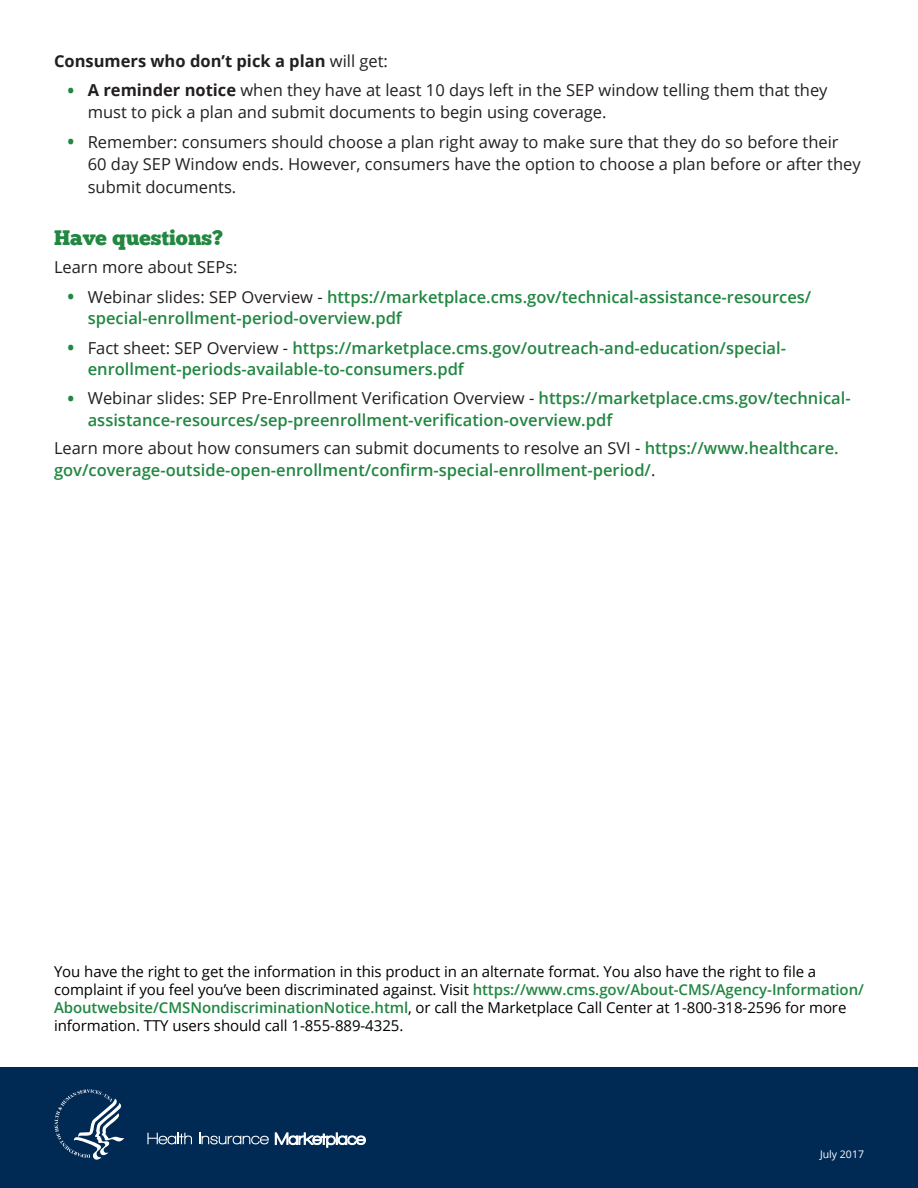
<style>
.page{position:relative;width:918px;height:1188px;background:#fff}
.page>*{position:absolute;margin:0;border:0;box-sizing:border-box;transform-origin:0 0}
.t1{font:21px "Chunk Five";color:#218741}
.text_no_indent{font:600 16.5px/21.6px "Open Sans";color:#218741}
.text_no_indent-2{font:16.5px/22.5px "Open Sans";color:#231f20}
.text_no_indent-3{font:700 16.5px "Open Sans";color:#231f20}
.text_no_indent-4{font:15px/18px "Open Sans";letter-spacing:-.005em;color:#000}
.Product_Number_white{font:10.5px "Open Sans";color:#fff}
.s1{font-weight:400}
.s2{font-weight:700;font-size:18px;color:#218741}
.s3{font-weight:700}
.s4{font-weight:700;font-size:18px}
.s5{font-weight:400;color:#231f20}
.s6{font-weight:600;color:#218741}
</style>
<div class="page">
<div style="left:0;top:1067px;width:918px;height:121px;background:#002953"></div>
<svg style="left:55px;top:1089px;width:69px;height:71px"></svg>
<svg style="left:147px;top:1133px;width:45px;height:11px"></svg>
<svg style="left:199px;top:1133px;width:70px;height:11px"></svg>
<svg style="left:275px;top:1133px;width:91px;height:14px"></svg>
<p class="text_no_indent-3" style="left:54px;top:49px;width:336px">Consumers who don’t pick a plan <span class="s1">will get:</span></p>
<p class="text_no_indent-2" style="left:88px;top:78px;width:741px;text-indent:-20px"><span class="s2">•</span> <span class="s3">A reminder notice</span> when they have at least 10 days left in the SEP window telling them that they must to pick a plan and submit documents to begin using coverage.</p>
<p class="text_no_indent-2" style="left:88px;top:130px;width:775px;text-indent:-20px"><span class="s2">•</span> Remember: consumers should choose a plan right away to make sure that they do so before their<br>60 day SEP Window ends. However, consumers have the option to choose a plan before or after they submit documents.</p>
<h2 class="t1" style="left:54px;top:225px;width:171px">Have questions?</h2>
<p class="text_no_indent-2" style="left:54px;top:256px;width:185px">Learn more about SEPs:</p>
<p class="text_no_indent" style="left:88px;top:286px;width:725px;text-indent:-20px"><span class="s4">•</span> <span class="s5">Webinar slides: SEP Overview -</span> https://marketplace.cms.gov/technical-assistance-resources/ special-enrollment-period-overview.pdf</p>
<p class="text_no_indent" style="left:88px;top:336px;width:700px;text-indent:-20px"><span class="s4">•</span> <span class="s5">Fact sheet: SEP Overview -</span> https://marketplace.cms.gov/outreach-and-education/special&shy;enrollment-periods-available-to-consumers.pdf</p>
<p class="text_no_indent" style="left:88px;top:387px;width:764px;text-indent:-20px"><span class="s4">•</span> <span class="s5">Webinar slides: SEP Pre-Enrollment Verification Overview -</span> https://marketplace.cms.gov/technical&shy;assistance-resources/sep-preenrollment-verification-overview.pdf</p>
<p class="text_no_indent" style="left:54px;top:437px;width:786px"><span class="s5">Learn more about how consumers can submit documents to resolve an SVI -</span> https://www.healthcare. gov/coverage-outside-open-enrollment/confirm-special-enrollment-period/<span class="s5">.</span></p>
<p class="text_no_indent-4" style="left:54px;top:962px;width:812px">You have the right to get the information in this product in an alternate format. You also have the right to file a complaint if you feel you’ve been discriminated against. Visit <span class="s6">https://www.cms.gov/About-CMS/Agency-Information/ Aboutwebsite/CMSNondiscriminationNotice.html</span>, or call the Marketplace Call Center at 1-800-318-2596 for more information. TTY users should call 1-855-889-4325.</p>
<p class="Product_Number_white" style="left:820px;top:1147px;width:45px">July 2017</p>
</div>
